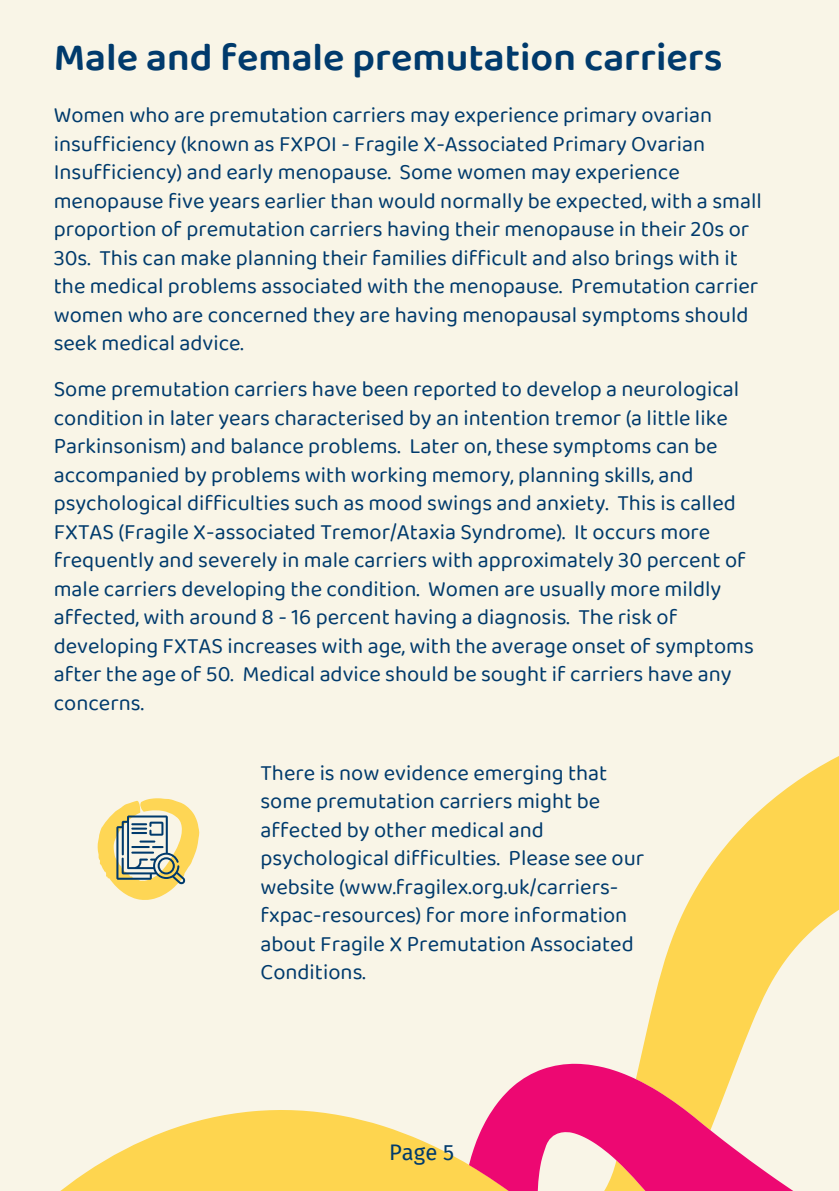
<style>
.page{position:relative;width:839px;height:1191px;background:#fff}
.page>*{position:absolute;margin:0;border:0;box-sizing:border-box;transform-origin:0 0}
.t1{font:600 40px "Baloo 2";color:#003a6c}
.t2{font:22px/28.4px "Baloo 2";color:#003a6c}
.t3{font:22px "Fira Sans";color:#003a6c}
</style>
<div class="page">
<div style="left:0;top:0;width:838px;height:1191px;background:#f9f5e7"></div>
<svg style="left:645px;top:756px;width:193px;height:288px;fill:#fed54f"></svg>
<svg style="left:60px;top:1039px;width:620px;height:152px"></svg>
<svg style="left:443px;top:1044px;width:350px;height:147px"></svg>
<svg style="left:98px;top:798px;width:101px;height:102px"></svg>
<h1 class="t1" style="left:54px;top:33px;width:670px">Male and female premutation carriers</h1>
<p class="t2" style="left:54px;top:101px;width:709px">Women who are premutation carriers may experience primary ovarian insufficiency (known as FXPOI - Fragile X-Associated Primary Ovarian Insufficiency) and early menopause. Some women may experience menopause five years earlier than would normally be expected, with a small proportion of premutation carriers having their menopause in their 20s or 30s. This can make planning their families difficult and also brings with it the medical problems associated with the menopause. Premutation carrier women who are concerned they are having menopausal symptoms should seek medical advice.</p>
<p class="t2" style="left:54px;top:374px;width:701px">Some premutation carriers have been reported to develop a neurological condition in later years characterised by an intention tremor (a little like Parkinsonism) and balance problems. Later on, these symptoms can be accompanied by problems with working memory, planning skills, and psychological difficulties such as mood swings and anxiety. This is called FXTAS (Fragile X-associated Tremor/Ataxia Syndrome). It occurs more frequently and severely in male carriers with approximately 30 percent of male carriers developing the condition. Women are usually more mildly affected, with around 8 - 16 percent having a diagnosis. The risk of developing FXTAS increases with age, with the average onset of symptoms after the age of 50. Medical advice should be sought if carriers have any concerns.</p>
<p class="t2" style="left:260px;top:758px;width:385px">There is now evidence emerging that some premutation carriers might be affected by other medical and psychological difficulties. Please see our website (www.fragilex.org.uk/carriers&shy;fxpac-resources) for more information about Fragile X Premutation Associated Conditions.</p>
<p class="t3" style="left:389px;top:1140px;width:66px">Page 5</p>
</div>
